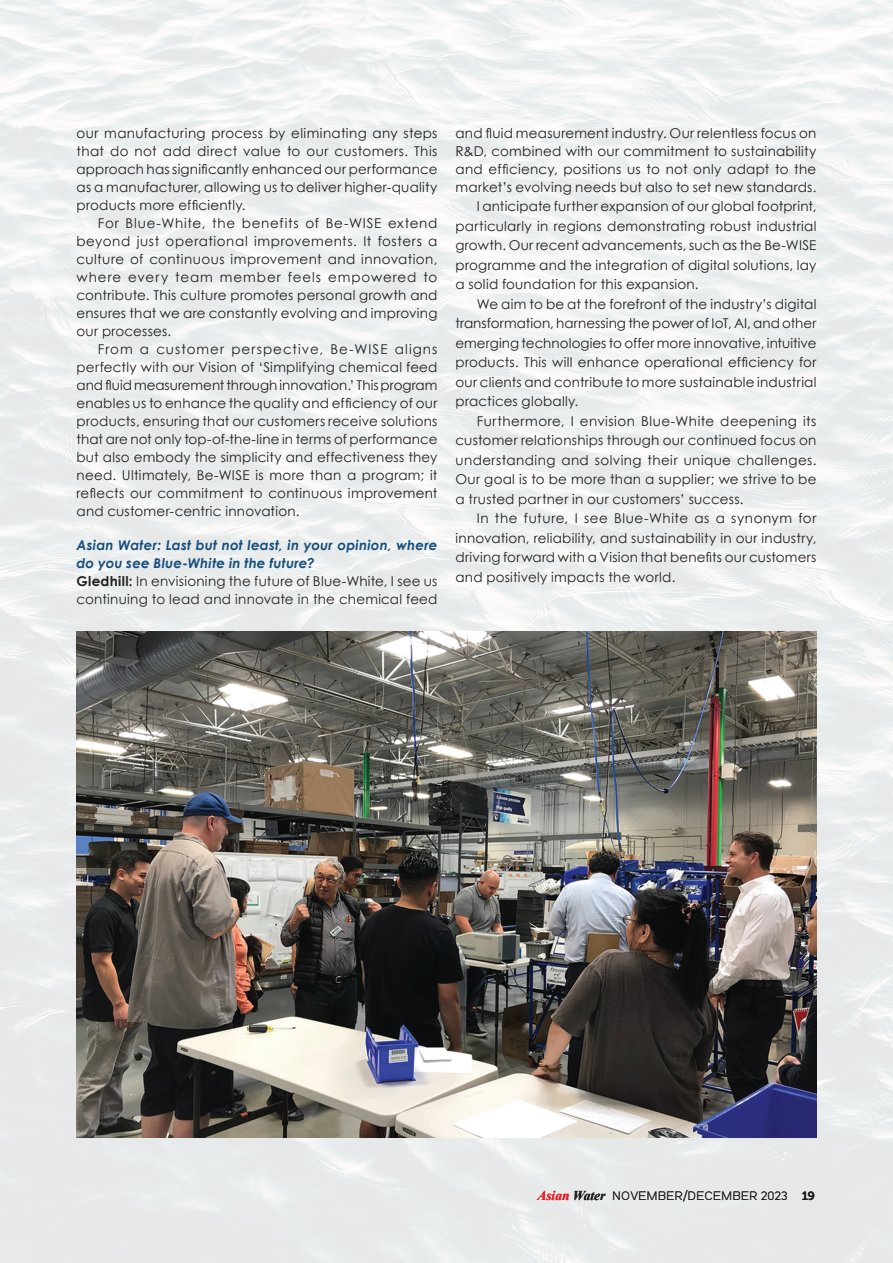
<style>
.page{position:relative;width:893px;height:1263px;background:#fff}
.page>*{position:absolute;margin:0;border:0;box-sizing:border-box;transform-origin:0 0}
.Body_text{font:13.5px/18px "Century Gothic";letter-spacing:.015em;color:#231f20;text-align:justify}
.Body_text-2{font:italic 700 13.5px/18px "Century Gothic";letter-spacing:.015em;color:#154e7d}
.t1{font:12px "Powdah";color:#231f20}
.s1{font-weight:700}
.s2{font-family:"Times New Roman";font-weight:700;font-style:italic;font-size:13.5px;color:#ee1d23}
.s3{font-family:"Times New Roman";font-weight:700;font-style:italic;font-size:13.5px}
.s4{font-family:"Museo 700"}
</style>
<div class="page">
<img style="left:0;top:0;width:893px;height:1263px">
<img style="left:77px;top:631px;width:739px;height:506px">
<p class="Body_text" style="left:77px;top:124px;width:362px">our manufacturing process by eliminating any steps that do not add direct value to our customers. This approach has significantly enhanced our performance as a manufacturer, allowing us to deliver higher-quality products more efficiently.</p>
<p class="Body_text" style="left:77px;top:214px;width:362px;text-indent:21px">For Blue-White, the benefits of Be-WISE extend beyond just operational improvements. It fosters a culture of continuous improvement and innovation, where every team member feels empowered to contribute. This culture promotes personal growth and ensures that we are constantly evolving and improving our processes.</p>
<p class="Body_text" style="left:77px;top:340px;width:362px;text-indent:21px">From a customer perspective, Be-WISE aligns perfectly with our Vision of ‘Simplifying chemical feed and fluid measurement through innovation.’ This program enables us to enhance the quality and efficiency of our products, ensuring that our customers receive solutions that are not only top-of-the-line in terms of performance but also embody the simplicity and effectiveness they need. Ultimately, Be-WISE is more than a program; it reflects our commitment to continuous improvement and customer-centric innovation.</p>
<p class="Body_text-2" style="left:77px;top:536px;width:362px">Asian Water: Last but not least, in your opinion, where do you see Blue-White in the future?</p>
<p class="Body_text" style="left:77px;top:572px;width:362px"><span class="s1">Gledhill:</span> In envisioning the future of Blue-White, I see us continuing to lead and innovate in the chemical feed</p>
<p class="Body_text" style="left:455px;top:124px;width:362px">and fluid measurement industry. Our relentless focus on R&amp;D, combined with our commitment to sustainability and efficiency, positions us to not only adapt to the market’s evolving needs but also to set new standards.</p>
<p class="Body_text" style="left:455px;top:196px;width:362px;line-height:19.5px;text-indent:21px">I anticipate further expansion of our global footprint, particularly in regions demonstrating robust industrial growth. Our recent advancements, such as the Be-WISE programme and the integration of digital solutions, lay a solid foundation for this expansion.</p>
<p class="Body_text" style="left:455px;top:294px;width:362px;line-height:19.5px;text-indent:21px">We aim to be at the forefront of the industry’s digital transformation, harnessing the power of IoT, AI, and other emerging technologies to offer more innovative, intuitive products. This will enhance operational efficiency for our clients and contribute to more sustainable industrial practices globally.</p>
<p class="Body_text" style="left:455px;top:411px;width:362px;line-height:19.5px;text-indent:21px">Furthermore, I envision Blue-White deepening its customer relationships through our continued focus on understanding and solving their unique challenges.<br>Our goal is to be more than a supplier; we strive to be a trusted partner in our customers’ success.</p>
<p class="Body_text" style="left:455px;top:508px;width:362px;line-height:19.5px;text-indent:21px">In the future, I see Blue-White as a synonym for innovation, reliability, and sustainability in our industry, driving forward with a Vision that benefits our customers and positively impacts the world.</p>
<p class="t1" style="left:537px;top:1189px;width:279px"><span class="s2">Asian</span> <span class="s3">Water</span> NOVEMBER/DECEMBER 2023 <span class="s4">19</span></p>
</div>
